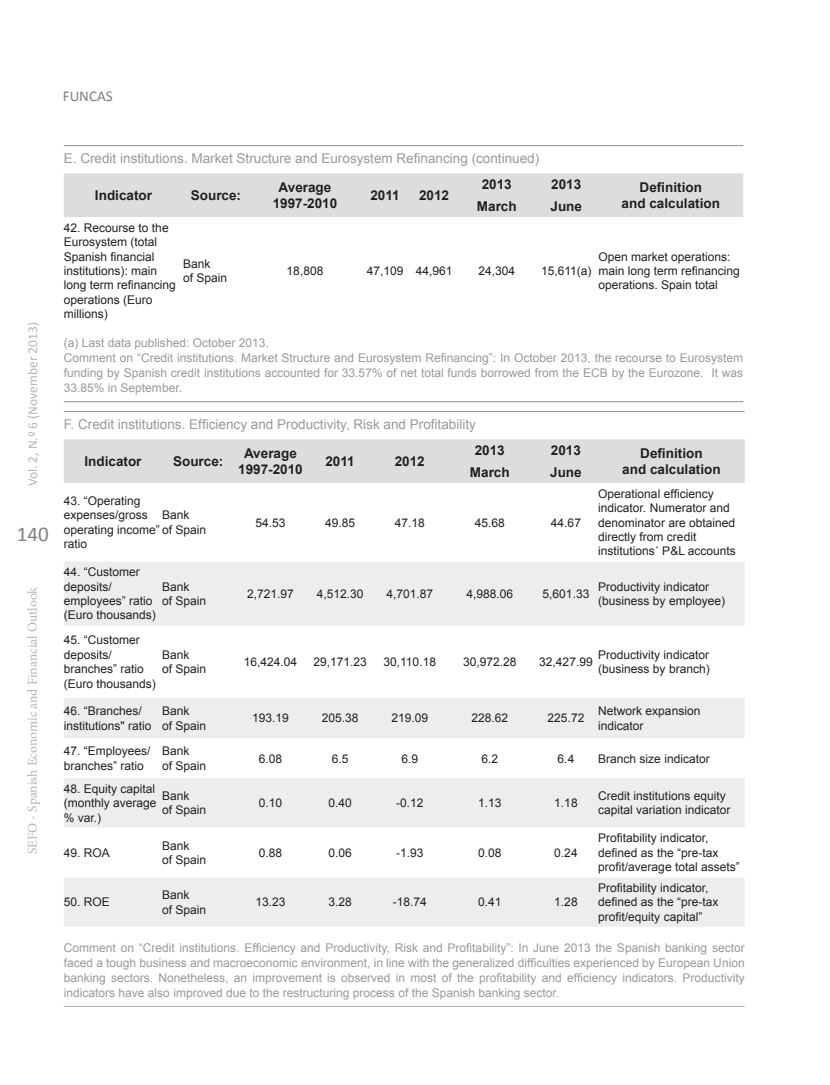
<style>
.page{position:relative;width:830px;height:1085px;background:#fff}
.page>*{position:absolute;margin:0;border:0;box-sizing:border-box;transform-origin:0 0}
.t1{font:21px "Calibri";color:#7f807f}
.t2{font:15px "Calibri";color:#7f807f}
.t3{font:700 13.5px/16.2px "Arial";color:#231f20;text-align:center}
.Exhibit{font:13.5px "Arial";color:#9b9998}
.t4{font:13.5px "Minion Pro";color:#b7b5b5}
.t5{font:13.5px "Calibri";color:#b7b5b5}
.t6{font:12px/14.4px "Arial";color:#231f20}
.Exhibit_-_Source{font:12px/15px "Arial";color:#9b9998;text-align:justify}
</style>
<div class="page">
<div style="left:64px;top:173px;width:679px;height:44px;background:#dedddd"></div>
<hr style="left:64px;top:145px;width:679px;height:1px;background:#9b9998">
<hr style="left:64px;top:401px;width:679px;height:1px;background:#9b9998">
<div style="left:64px;top:439px;width:680px;height:44px;background:#dedddd"></div>
<svg style="left:64px;top:561px;width:680px;height:365px;fill:#ededed"></svg>
<svg style="left:64px;top:827px;width:680px;height:50px"></svg>
<hr style="left:64px;top:411px;width:680px;height:1px;background:#9b9998">
<hr style="left:64px;top:1005px;width:680px;height:1px;background:#b7b5b5">
<p class="t2" style="left:63px;top:86px;width:51px">FUNCAS</p>
<p class="t5" style="left:24px;top:486px;width:166px;rotate:-90deg">Vol. 2, N.º 6 (November 2013)</p>
<p class="t1" style="left:17px;top:520px;width:33px">140</p>
<p class="t4" style="left:24px;top:853px;width:268px;rotate:-90deg">SEFO - Spanish Economic and Financial Outlook</p>
<p class="Exhibit" style="left:64px;top:149px;width:476px">E. Credit institutions. Market Structure and Eurosystem Refinancing (continued)</p>
<p class="t3" style="left:95px;top:188px;width:59px">Indicator</p>
<p class="t3" style="left:191px;top:188px;width:52px">Source:</p>
<p class="t3" style="left:272px;top:180px;width:66px">Average<br>1997-2010</p>
<p class="t3" style="left:370px;top:188px;width:31px">2011</p>
<p class="t3" style="left:419px;top:188px;width:32px">2012</p>
<p class="t3" style="left:481px;top:177px;width:32px">2013</p>
<p class="t3" style="left:551px;top:177px;width:32px">2013</p>
<p class="t3" style="left:639px;top:180px;width:64px">Definition</p>
<p class="t3" style="left:476px;top:199px;width:41px">March</p>
<p class="t3" style="left:550px;top:199px;width:33px">June</p>
<p class="t3" style="left:621px;top:196px;width:100px">and calculation</p>
<p class="t6" style="left:64px;top:220px;width:114px">42. Recourse to the<br>Eurosystem (total<br>Spanish financial institutions): main long term refinancing operations (Euro millions)</p>
<p class="t6" style="left:598px;top:249px;width:143px">Open market operations: main long term refinancing operations. Spain total</p>
<p class="t6" style="left:183px;top:256px;width:46px">Bank<br>of Spain</p>
<p class="t6" style="left:286px;top:264px;width:38px">18,808</p>
<p class="t6" style="left:366px;top:264px;width:38px">47,109</p>
<p class="t6" style="left:415px;top:264px;width:38px">44,961</p>
<p class="t6" style="left:478px;top:264px;width:38px">24,304</p>
<p class="t6" style="left:540px;top:264px;width:52px">15,611(a)</p>
<p class="Exhibit_-_Source" style="left:64px;top:335px;width:206px">(a) Last data published: October 2013.</p>
<p class="Exhibit_-_Source" style="left:64px;top:351px;width:680px">Comment on “Credit institutions. Market Structure and Eurosystem Refinancing”: In October 2013, the recourse to Eurosystem funding by Spanish credit institutions accounted for 33.57% of net total funds borrowed from the ECB by the Eurozone. It was 33.85% in September.</p>
<p class="Exhibit" style="left:64px;top:415px;width:413px">F. Credit institutions. Efficiency and Productivity, Risk and Profitability</p>
<p class="t3" style="left:84px;top:453px;width:59px">Indicator</p>
<p class="t3" style="left:173px;top:453px;width:52px">Source:</p>
<p class="t3" style="left:238px;top:445px;width:66px">Average<br>1997-2010</p>
<p class="t3" style="left:325px;top:453px;width:31px">2011</p>
<p class="t3" style="left:394px;top:453px;width:32px">2012</p>
<p class="t3" style="left:474px;top:442px;width:32px">2013</p>
<p class="t3" style="left:550px;top:442px;width:32px">2013</p>
<p class="t3" style="left:640px;top:445px;width:64px">Definition</p>
<p class="t3" style="left:469px;top:464px;width:41px">March</p>
<p class="t3" style="left:550px;top:464px;width:33px">June</p>
<p class="t3" style="left:622px;top:461px;width:100px">and calculation</p>
<p class="t6" style="left:64px;top:493px;width:144px">43. “Operating expenses/gross<br>operating income” of Spain ratio</p>
<p class="t6" style="left:162px;top:508px;width:29px">Bank</p>
<p class="t6" style="left:255px;top:515px;width:32px">54.53</p>
<p class="t6" style="left:325px;top:515px;width:32px">49.85</p>
<p class="t6" style="left:394px;top:515px;width:32px">47.18</p>
<p class="t6" style="left:474px;top:515px;width:32px">45.68</p>
<p class="t6" style="left:550px;top:515px;width:32px">44.67</p>
<p class="t6" style="left:598px;top:486px;width:139px">Operational efficiency indicator. Numerator and denominator are obtained directly from credit institutions´ P&amp;L accounts</p>
<p class="t6" style="left:64px;top:564px;width:94px">44. “Customer deposits/ employees” ratio (Euro thousands)</p>
<p class="t6" style="left:162px;top:579px;width:46px">Bank<br>of Spain</p>
<p class="t6" style="left:247px;top:586px;width:48px">2,721.97</p>
<p class="t6" style="left:316px;top:586px;width:48px">4,512.30</p>
<p class="t6" style="left:386px;top:586px;width:48px">4,701.87</p>
<p class="t6" style="left:466px;top:586px;width:48px">4,988.06</p>
<p class="t6" style="left:542px;top:586px;width:48px">5,601.33</p>
<p class="t6" style="left:598px;top:579px;width:128px">Productivity indicator (business by employee)</p>
<p class="t6" style="left:64px;top:633px;width:94px">45. “Customer deposits/ branches” ratio (Euro thousands)</p>
<p class="t6" style="left:162px;top:647px;width:46px">Bank<br>of Spain</p>
<p class="t6" style="left:243px;top:654px;width:55px">16,424.04</p>
<p class="t6" style="left:313px;top:654px;width:55px">29,171.23</p>
<p class="t6" style="left:383px;top:654px;width:54px">30,110.18</p>
<p class="t6" style="left:463px;top:654px;width:55px">30,972.28</p>
<p class="t6" style="left:539px;top:654px;width:55px">32,427.99</p>
<p class="t6" style="left:598px;top:647px;width:113px">Productivity indicator (business by branch)</p>
<p class="t6" style="left:64px;top:703px;width:89px">46. “Branches/ institutions" ratio</p>
<p class="t6" style="left:162px;top:703px;width:46px">Bank<br>of Spain</p>
<p class="t6" style="left:252px;top:711px;width:38px">193.19</p>
<p class="t6" style="left:321px;top:711px;width:38px">205.38</p>
<p class="t6" style="left:391px;top:711px;width:38px">219.09</p>
<p class="t6" style="left:471px;top:711px;width:38px">228.62</p>
<p class="t6" style="left:547px;top:711px;width:38px">225.72</p>
<p class="t6" style="left:598px;top:703px;width:104px">Network expansion indicator</p>
<p class="t6" style="left:64px;top:744px;width:88px">47. “Employees/ branches” ratio</p>
<p class="t6" style="left:162px;top:744px;width:46px">Bank<br>of Spain</p>
<p class="t6" style="left:259px;top:751px;width:25px">6.08</p>
<p class="t6" style="left:331px;top:751px;width:18px">6.5</p>
<p class="t6" style="left:401px;top:751px;width:18px">6.9</p>
<p class="t6" style="left:481px;top:751px;width:18px">6.2</p>
<p class="t6" style="left:557px;top:751px;width:18px">6.4</p>
<p class="t6" style="left:598px;top:751px;width:113px">Branch size indicator</p>
<p class="t6" style="left:64px;top:781px;width:94px;text-align:justify">48. Equity capital (monthly average % var.)</p>
<p class="t6" style="left:162px;top:788px;width:46px">Bank<br>of Spain</p>
<p class="t6" style="left:259px;top:795px;width:25px">0.10</p>
<p class="t6" style="left:328px;top:795px;width:25px">0.40</p>
<p class="t6" style="left:396px;top:795px;width:29px">-0.12</p>
<p class="t6" style="left:478px;top:795px;width:25px">1.13</p>
<p class="t6" style="left:554px;top:795px;width:25px">1.18</p>
<p class="t6" style="left:598px;top:788px;width:134px">Credit institutions equity capital variation indicator</p>
<p class="t6" style="left:64px;top:845px;width:48px">49. ROA</p>
<p class="t6" style="left:162px;top:838px;width:46px">Bank<br>of Spain</p>
<p class="t6" style="left:259px;top:845px;width:25px">0.88</p>
<p class="t6" style="left:328px;top:845px;width:25px">0.06</p>
<p class="t6" style="left:396px;top:845px;width:29px">-1.93</p>
<p class="t6" style="left:478px;top:845px;width:25px">0.08</p>
<p class="t6" style="left:554px;top:845px;width:25px">0.24</p>
<p class="t6" style="left:598px;top:831px;width:143px">Profitability indicator, defined as the “pre-tax profit/average total assets”</p>
<p class="t6" style="left:598px;top:880px;width:122px">Profitability indicator, defined as the “pre-tax profit/equity capital”</p>
<p class="Exhibit_-_Source" style="left:64px;top:940px;width:682px">Comment on “Credit institutions. Efficiency and Productivity, Risk and Profitability”: In June 2013 the Spanish banking sector faced a tough business and macroeconomic environment, in line with the generalized difficulties experienced by European Union banking sectors. Nonetheless, an improvement is observed in most of the profitability and efficiency indicators. Productivity indicators have also improved due to the restructuring process of the Spanish banking sector.</p>
<p class="t6" style="left:64px;top:895px;width:48px">50. ROE</p>
<p class="t6" style="left:162px;top:887px;width:46px">Bank<br>of Spain</p>
<p class="t6" style="left:255px;top:895px;width:32px">13.23</p>
<p class="t6" style="left:328px;top:895px;width:25px">3.28</p>
<p class="t6" style="left:392px;top:895px;width:36px">-18.74</p>
<p class="t6" style="left:478px;top:895px;width:25px">0.41</p>
<p class="t6" style="left:554px;top:895px;width:25px">1.28</p>
</div>
